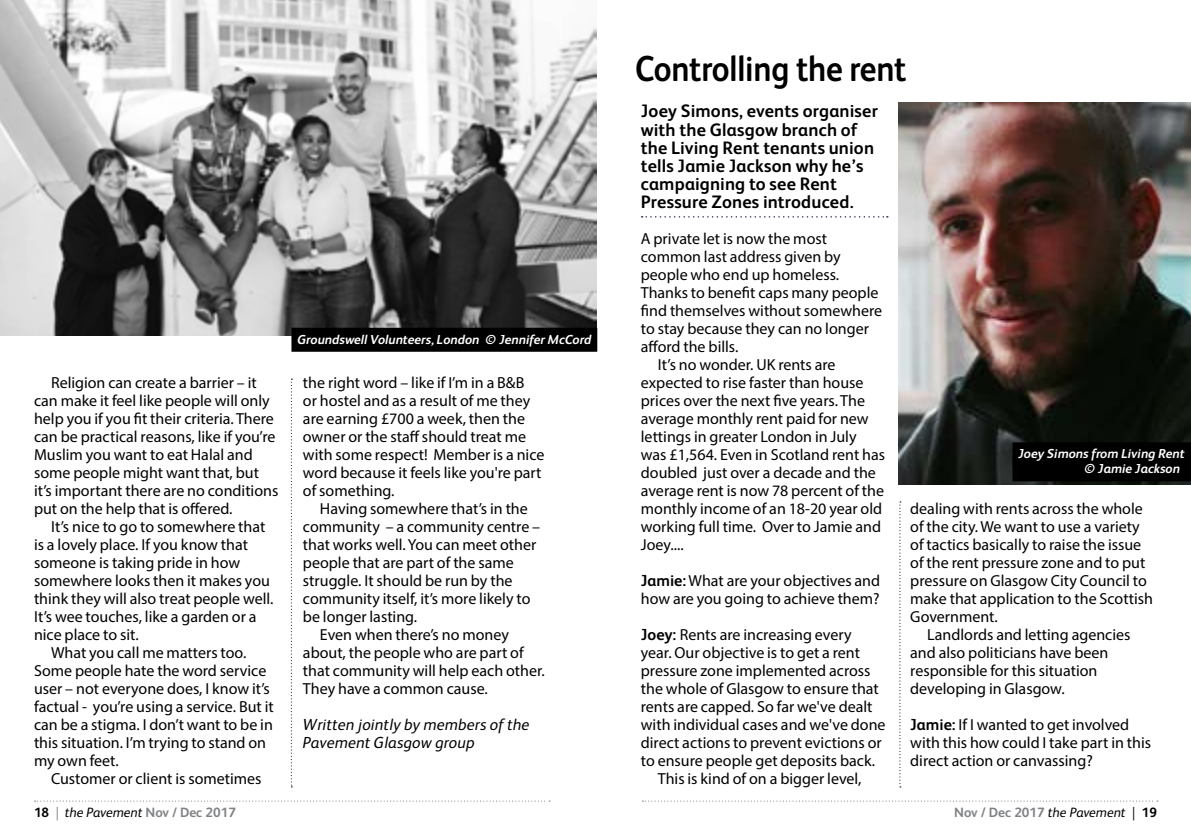
<style>
.page{position:relative;width:1191px;height:840px;background:#fff}
.page>*{position:absolute;margin:0;border:0;box-sizing:border-box;transform-origin:0 0}
.t1{font:700 36px "FS Albert";letter-spacing:-.005em;color:#000;scale:.9 1}
.t2{font:700 18px/18px "FS Albert";letter-spacing:.01em;color:#000}
.t3{font:16px/18px "Myriad Pro";color:#000}
.t4{font:italic 16px/18px "FS Albert";letter-spacing:.01em;color:#000}
.t5{font:italic 13.6px "FS Albert";color:#000}
.t6{font:700 13.6px "FS Albert";color:#808285}
.t7{font:italic 700 13px/15px "FS Albert";color:#fff}
.s1{font-family:"FS Albert";font-weight:700}
.s2{font-weight:700;font-style:normal}
.s3{font-family:"Myriad Pro";font-style:normal;color:#808285}
.s4{font-weight:700;font-style:normal;color:#808285}
.s5{font-weight:400;font-style:italic;color:#000}
.s6{font-family:"Myriad Pro";font-weight:400;color:#000}
.s7{color:#000}
</style>
<div class="page">
<svg style="left:35px;top:800px;width:515px;height:1px"></svg>
<svg style="left:642px;top:800px;width:516px;height:1px"></svg>
<img style="left:899px;top:102px;width:292px;height:382px">
<svg style="left:899px;top:501px;width:2px;height:286px"></svg>
<svg style="left:291px;top:378px;width:1px;height:409px"></svg>
<svg style="left:641px;top:216px;width:246px;height:1px"></svg>
<div style="left:1012px;top:442px;width:179px;height:24px;background:#000"></div>
<div style="left:1012px;top:457px;width:179px;height:24px;background:#000"></div>
<img style="left:0;top:0;width:597px;height:336px">
<div style="left:291px;top:327px;width:306px;height:24px;background:#000"></div>
<p class="t3" style="left:51px;top:373px;width:207px">Religion can create a barrier – it</p>
<p class="t3" style="left:34px;top:391px;width:237px">can make it feel like people will only</p>
<p class="t3" style="left:34px;top:409px;width:241px">help you if you fit their criteria. There</p>
<p class="t3" style="left:34px;top:427px;width:243px">can be practical reasons, like if you’re</p>
<p class="t3" style="left:34px;top:445px;width:220px">Muslim you want to eat Halal and</p>
<p class="t3" style="left:34px;top:463px;width:226px">some people might want that, but</p>
<p class="t3" style="left:34px;top:481px;width:246px">it’s important there are no conditions</p>
<p class="t3" style="left:34px;top:499px;width:200px">put on the help that is offered.</p>
<p class="t3" style="left:51px;top:517px;width:216px">It’s nice to go to somewhere that</p>
<p class="t3" style="left:34px;top:535px;width:215px">is a lovely place. If you know that</p>
<p class="t3" style="left:34px;top:553px;width:208px">someone is taking pride in how</p>
<p class="t3" style="left:34px;top:571px;width:237px">somewhere looks then it makes you</p>
<p class="t3" style="left:34px;top:589px;width:241px">think they will also treat people well.</p>
<p class="t3" style="left:34px;top:607px;width:224px">It’s wee touches, like a garden or a</p>
<p class="t3" style="left:34px;top:625px;width:106px">nice place to sit.</p>
<p class="t3" style="left:51px;top:643px;width:197px">What you call me matters too.</p>
<p class="t3" style="left:34px;top:661px;width:234px">Some people hate the word service</p>
<p class="t3" style="left:34px;top:679px;width:237px">user – not everyone does, I know it’s</p>
<p class="t3" style="left:34px;top:697px;width:241px">factual - you’re using a service. But it</p>
<p class="t3" style="left:34px;top:715px;width:240px">can be a stigma. I don’t want to be in</p>
<p class="t3" style="left:34px;top:733px;width:234px">this situation. I’m trying to stand on</p>
<p class="t3" style="left:34px;top:751px;width:86px">my own feet.</p>
<p class="t3" style="left:51px;top:769px;width:212px">Customer or client is sometimes</p>
<p class="t7" style="left:297px;top:331px;width:295px">Groundswell Volunteers, London © Jennifer McCord</p>
<p class="t3" style="left:303px;top:373px;width:223px">the right word – like if I’m in a B&amp;B</p>
<p class="t3" style="left:303px;top:391px;width:229px">or hostel and as a result of me they</p>
<p class="t3" style="left:303px;top:409px;width:224px">are earning £700 a week, then the</p>
<p class="t3" style="left:303px;top:427px;width:225px">owner or the staff should treat me</p>
<p class="t3" style="left:303px;top:445px;width:243px">with some respect! Member is a nice</p>
<p class="t3" style="left:303px;top:463px;width:240px">word because it feels like you're part</p>
<p class="t3" style="left:303px;top:481px;width:93px">of something.</p>
<p class="t3" style="left:320px;top:499px;width:209px">Having somewhere that’s in the</p>
<p class="t3" style="left:303px;top:517px;width:239px">community – a community centre –</p>
<p class="t3" style="left:303px;top:535px;width:235px">that works well. You can meet other</p>
<p class="t3" style="left:303px;top:553px;width:212px">people that are part of the same</p>
<p class="t3" style="left:303px;top:571px;width:211px">struggle. It should be run by the</p>
<p class="t3" style="left:303px;top:589px;width:229px">community itself, it’s more likely to</p>
<p class="t3" style="left:303px;top:607px;width:116px">be longer lasting.</p>
<p class="t3" style="left:320px;top:625px;width:190px">Even when there’s no money</p>
<p class="t3" style="left:303px;top:643px;width:222px">about, the people who are part of</p>
<p class="t3" style="left:303px;top:661px;width:243px">that community will help each other.</p>
<p class="t3" style="left:303px;top:679px;width:186px">They have a common cause.</p>
<p class="t4" style="left:303px;top:715px;width:228px">Written jointly by members of the<br>Pavement Glasgow group</p>
<p class="t1" style="left:635px;top:48px;width:303px">Controlling the rent</p>
<p class="t2" style="left:641px;top:102px;width:239px">Joey Simons, events organiser with the Glasgow branch of the Living Rent tenants union tells Jamie Jackson why he’s campaigning to see Rent<br>Pressure Zones introduced.</p>
<p class="t3" style="left:641px;top:229px;width:188px">A private let is now the most</p>
<p class="t3" style="left:641px;top:247px;width:201px">common last address given by</p>
<p class="t3" style="left:641px;top:265px;width:200px">people who end up homeless.</p>
<p class="t3" style="left:641px;top:283px;width:239px">Thanks to benefit caps many people</p>
<p class="t3" style="left:641px;top:301px;width:243px">find themselves without somewhere</p>
<p class="t3" style="left:641px;top:319px;width:229px">to stay because they can no longer</p>
<p class="t3" style="left:641px;top:337px;width:99px">afford the bills.</p>
<p class="t3" style="left:658px;top:355px;width:179px">It’s no wonder. UK rents are</p>
<p class="t3" style="left:641px;top:373px;width:224px">expected to rise faster than house</p>
<p class="t3" style="left:641px;top:391px;width:226px">prices over the next five years. The</p>
<p class="t3" style="left:641px;top:409px;width:229px">average monthly rent paid for new</p>
<p class="t3" style="left:641px;top:427px;width:217px">lettings in greater London in July</p>
<p class="t3" style="left:641px;top:445px;width:246px">was £1,564. Even in Scotland rent has</p>
<p class="t3" style="left:641px;top:463px;width:236px">doubled just over a decade and the</p>
<p class="t3" style="left:641px;top:481px;width:245px">average rent is now 78 percent of the</p>
<p class="t3" style="left:641px;top:499px;width:243px">monthly income of an 18-20 year old</p>
<p class="t3" style="left:641px;top:517px;width:242px">working full time. Over to Jamie and</p>
<p class="t3" style="left:641px;top:535px;width:44px">Joey....</p>
<p class="t3" style="left:641px;top:571px;width:241px"><span class="s1">Jamie:</span> What are your objectives and how are you going to achieve them?</p>
<p class="t3" style="left:641px;top:625px;width:212px"><span class="s1">Joey:</span> Rents are increasing every</p>
<p class="t3" style="left:641px;top:643px;width:221px">year. Our objective is to get a rent</p>
<p class="t3" style="left:641px;top:661px;width:231px">pressure zone implemented across</p>
<p class="t3" style="left:641px;top:679px;width:239px">the whole of Glasgow to ensure that</p>
<p class="t3" style="left:641px;top:697px;width:233px">rents are capped. So far we've dealt</p>
<p class="t3" style="left:641px;top:715px;width:246px">with individual cases and we've done</p>
<p class="t3" style="left:641px;top:733px;width:242px">direct actions to prevent evictions or</p>
<p class="t3" style="left:641px;top:751px;width:236px">to ensure people get deposits back.</p>
<p class="t3" style="left:658px;top:769px;width:205px">This is kind of on a bigger level,</p>
<p class="t7" style="left:1084px;top:446px;width:102px;text-indent:-66px">Joey Simons from Living Rent © Jamie Jackson</p>
<p class="t3" style="left:910px;top:499px;width:234px">dealing with rents across the whole</p>
<p class="t3" style="left:910px;top:517px;width:231px">of the city. We want to use a variety</p>
<p class="t3" style="left:910px;top:535px;width:232px">of tactics basically to raise the issue</p>
<p class="t3" style="left:910px;top:553px;width:237px">of the rent pressure zone and to put</p>
<p class="t3" style="left:910px;top:571px;width:238px">pressure on Glasgow City Council to</p>
<p class="t3" style="left:910px;top:589px;width:244px">make that application to the Scottish</p>
<p class="t3" style="left:910px;top:607px;width:89px">Government.</p>
<p class="t3" style="left:927px;top:625px;width:205px">Landlords and letting agencies</p>
<p class="t3" style="left:910px;top:643px;width:200px">and also politicians have been</p>
<p class="t3" style="left:910px;top:661px;width:189px">responsible for this situation</p>
<p class="t3" style="left:910px;top:679px;width:156px">developing in Glasgow.</p>
<p class="t3" style="left:910px;top:715px;width:242px"><span class="s1">Jamie:</span> If I wanted to get involved with this how could I take part in this direct action or canvassing?</p>
<p class="t5" style="left:34px;top:804px;width:203px"><span class="s2">18</span> <span class="s3">|</span> the Pavement <span class="s4">Nov / Dec 2017</span></p>
<p class="t6" style="left:954px;top:804px;width:204px">Nov / Dec 2017 <span class="s5">the Pavement</span> <span class="s6">|</span> <span class="s7">19</span></p>
</div>
